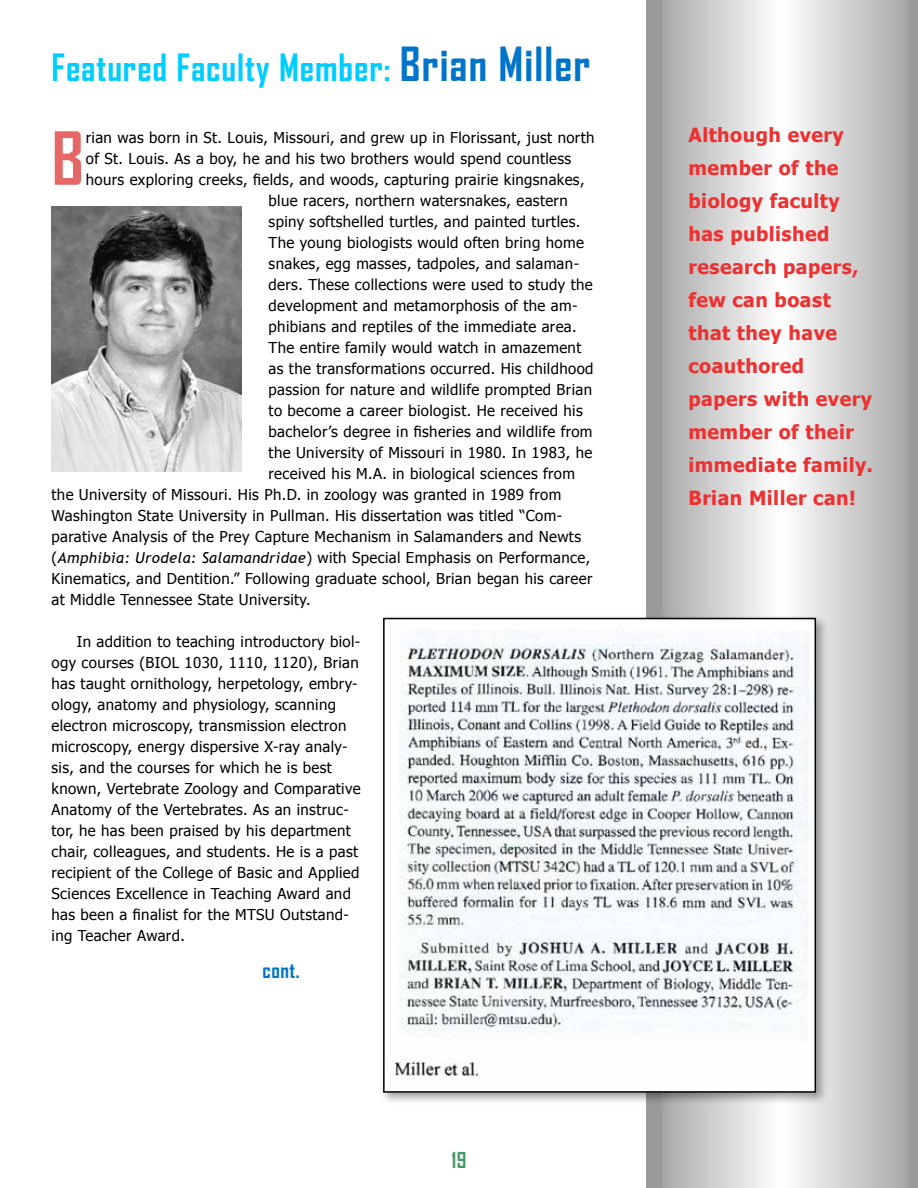
<style>
.page{position:relative;width:918px;height:1188px;background:#fff}
.page>*{position:absolute;margin:0;border:0;box-sizing:border-box;transform-origin:0 0}
.t1{font:700 69.9px "Agency FB";color:#e76666}
.t2{font:700 36px "Agency FB";letter-spacing:.025em;color:#00cdff}
.t3{font:700 21px "Agency FB";color:#0074cb}
.t4{font:700 21px "Agency FB";color:#439a63}
.t5{font:700 19.5px/33px "Tahoma";letter-spacing:.025em;color:#ed3030}
.t6{font:15px/21px "Tahoma";letter-spacing:.025em;color:#000}
.s1{font-size:45px;color:#0074cb}
.s2{font-family:"Trebuchet MS";font-style:italic}
</style>
<div class="page">
<img style="left:52px;top:206px;width:190px;height:265px">
<svg style="left:647px;top:0;width:271px;height:1188px;background:#cbcbcb"></svg>
<div style="left:380px;top:614px;width:449px;height:492px;background:#000;opacity:.37"></div>
<img style="left:386px;top:621px;width:427px;height:469px">
<div style="left:383px;top:618px;width:433px;height:475px;border:2px solid #000"></div>
<h2 class="t2" style="left:52px;top:45px;width:540px">Featured Faculty Member: <span class="s1">Brian Miller</span></h2>
<h1 class="t1" style="left:52px;top:115px;width:34px">B</h1>
<p class="t6" style="left:86px;top:126px;width:510px">rian was born in St. Louis, Missouri, and grew up in Florissant, just north</p>
<p class="t6" style="left:86px;top:147px;width:487px">of St. Louis. As a boy, he and his two brothers would spend countless</p>
<p class="t6" style="left:86px;top:168px;width:500px">hours exploring creeks, fields, and woods, capturing prairie kingsnakes,</p>
<p class="t6" style="left:269px;top:189px;width:301px">blue racers, northern watersnakes, eastern</p>
<p class="t6" style="left:269px;top:210px;width:313px">spiny softshelled turtles, and painted turtles.</p>
<p class="t6" style="left:269px;top:231px;width:317px">The young biologists would often bring home</p>
<p class="t6" style="left:269px;top:252px;width:312px">snakes, egg masses, tadpoles, and salaman-</p>
<p class="t6" style="left:269px;top:273px;width:326px">ders. These collections were used to study the</p>
<p class="t6" style="left:269px;top:294px;width:311px">development and metamorphosis of the am-</p>
<p class="t6" style="left:269px;top:315px;width:310px">phibians and reptiles of the immediate area.</p>
<p class="t6" style="left:269px;top:336px;width:314px">The entire family would watch in amazement</p>
<p class="t6" style="left:269px;top:357px;width:326px">as the transformations occurred. His childhood</p>
<p class="t6" style="left:269px;top:378px;width:325px">passion for nature and wildlife prompted Brian</p>
<p class="t6" style="left:269px;top:399px;width:316px">to become a career biologist. He received his</p>
<p class="t6" style="left:269px;top:420px;width:325px">bachelor’s degree in fisheries and wildlife from</p>
<p class="t6" style="left:269px;top:441px;width:325px">the University of Missouri in 1980. In 1983, he</p>
<p class="t6" style="left:269px;top:462px;width:308px">received his M.A. in biological sciences from</p>
<p class="t6" style="left:52px;top:483px;width:511px">the University of Missouri. His Ph.D. in zoology was granted in 1989 from</p>
<p class="t6" style="left:52px;top:504px;width:512px">Washington State University in Pullman. His dissertation was titled “Com-</p>
<p class="t6" style="left:52px;top:525px;width:531px">parative Analysis of the Prey Capture Mechanism in Salamanders and Newts</p>
<p class="t6" style="left:52px;top:546px;width:540px">(<span class="s2">Amphibia: Urodela: Salamandridae</span>) with Special Emphasis on Performance,</p>
<p class="t6" style="left:52px;top:567px;width:542px">Kinematics, and Dentition.” Following graduate school, Brian began his career</p>
<p class="t6" style="left:52px;top:588px;width:261px">at Middle Tennessee State University.</p>
<p class="t6" style="left:52px;top:630px;width:311px;text-indent:25px">In addition to teaching introductory biol&shy;ogy courses (BIOL 1030, 1110, 1120), Brian has taught ornithology, herpetology, embry&shy;ology, anatomy and physiology, scanning electron microscopy, transmission electron microscopy, energy dispersive X-ray analy&shy;sis, and the courses for which he is best known, Vertebrate Zoology and Comparative Anatomy of the Vertebrates. As an instruc&shy;tor, he has been praised by his department chair, colleagues, and students. He is a past recipient of the College of Basic and Applied Sciences Excellence in Teaching Award and has been a finalist for the MTSU Outstand&shy;ing Teacher Award.</p>
<h3 class="t3" style="left:262px;top:957px;width:39px">cont.</h3>
<h3 class="t4" style="left:451px;top:1147px;width:17px">19</h3>
<h3 class="t5" style="left:688px;top:118px;width:186px">Although every member of the biology faculty has published research papers, few can boast that they have coauthored papers with every member of their immediate family.<br>Brian Miller can!</h3>
</div>
